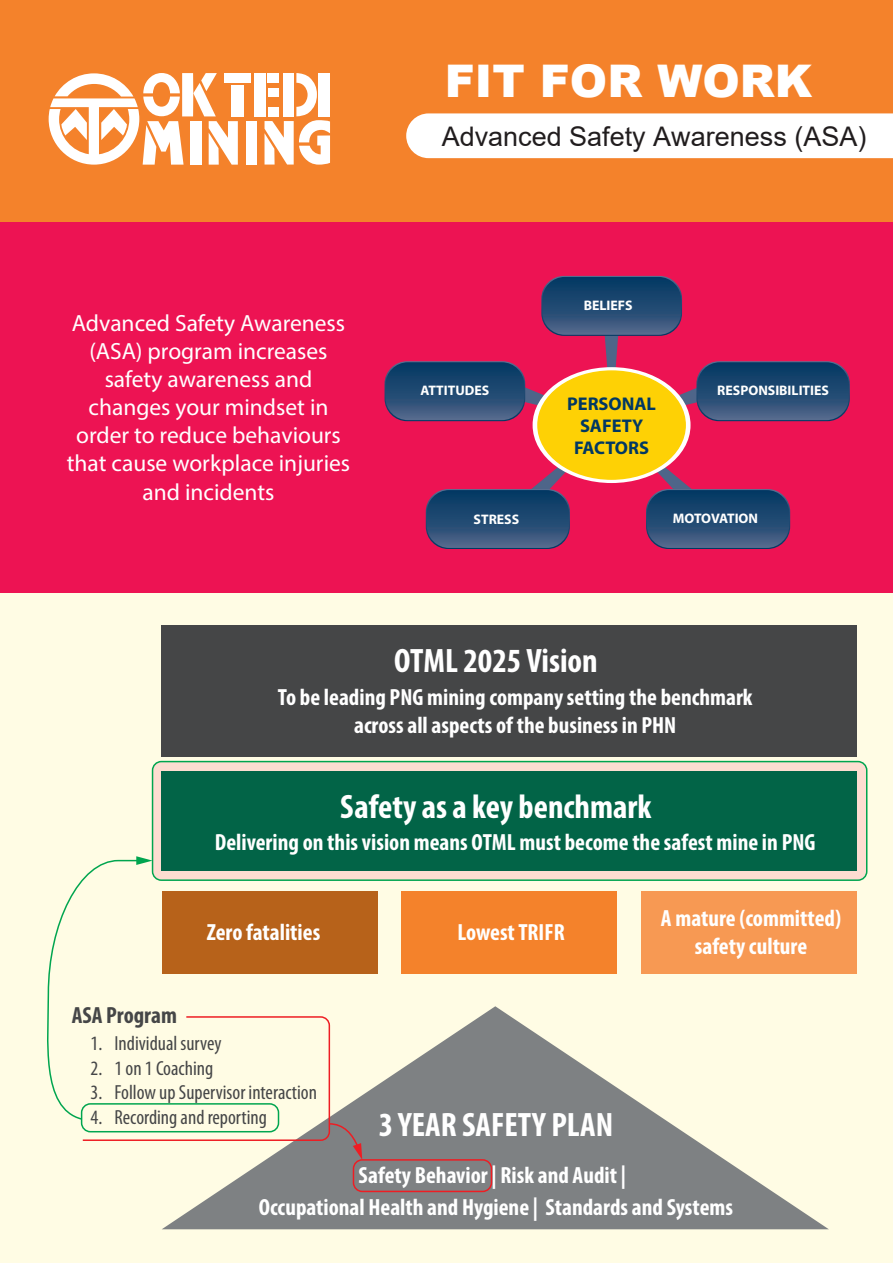
<style>
.page{position:relative;width:893px;height:1263px;background:#fff}
.page>*{position:absolute;margin:0;border:0;box-sizing:border-box;transform-origin:0 0}
.t1{font:900 45px "Arial";color:#fff}
.t2{font:700 condensed 34.05px "Myriad Pro";color:#fff}
.t3{font:27px "Arial";color:#211d1e}
.t4{font:700 condensed 23.4px/28.2px "Myriad Pro";color:#fff;text-align:center}
.t5{font:23.4px/28.2px "Myriad Pro";color:#fff;text-align:center}
.t6{font:700 condensed 23.4px "Myriad Pro";color:#454647}
.t7{font:condensed 20.4px "Myriad Pro";color:#454647}
.t8{font:700 18.45px/22.2px "Myriad Pro";color:#013863;text-align:center}
.t9{font:700 13.8px "Myriad Pro";color:#fff}
</style>
<div class="page">
<div style="left:0;top:593px;width:893px;height:670px;background:#fffce4"></div>
<div style="left:0;top:222px;width:893px;height:371px;background:#ed1353"></div>
<div style="left:153px;top:761px;width:714px;height:119px;background:#fdddd1;border-radius:9px"></div>
<div style="left:152px;top:761px;width:715px;height:120px;border:2px solid #00a54f;border-radius:9px"></div>
<div style="left:0;top:0;width:893px;height:222px;background:#f4822b"></div>
<div style="left:406px;top:113px;width:487px;height:45px;background:#fff"></div>
<div style="left:225px;top:73px;width:26px;height:10px;background:#fff"></div>
<div style="left:254px;top:73px;width:11px;height:43px;background:#fff"></div>
<div style="left:246px;top:121px;width:11px;height:44px;background:#fff"></div>
<div style="left:232px;top:85px;width:12px;height:31px;background:#fff"></div>
<svg style="left:265px;top:73px;width:65px;height:92px"></svg>
<svg style="left:49px;top:73px;width:189px;height:92px"></svg>
<svg style="left:162px;top:1006px;width:666px;height:223px;fill:#7e8183"></svg>
<div style="left:162px;top:892px;width:215px;height:82px;background:#b7621a"></div>
<div style="left:401px;top:892px;width:216px;height:82px;background:#f4822b"></div>
<div style="left:641px;top:892px;width:216px;height:82px;background:#f79953"></div>
<div style="left:162px;top:771px;width:695px;height:99px;background:#026447"></div>
<div style="left:162px;top:625px;width:695px;height:132px;background:#454647"></div>
<div style="left:353px;top:1159px;width:139px;height:33px;border:2px solid #ee1d23;border-radius:9px"></div>
<svg style="left:47px;top:856px;width:315px;height:304px"></svg>
<svg style="left:385px;top:276px;width:465px;height:273px"></svg>
<svg style="left:533px;top:367px;width:157px;height:116px;background:#fef2d1"></svg>
<div style="left:538px;top:371px;width:147px;height:108px;background:#fed105;border-radius:50%"></div>
<p class="t1" style="left:445px;top:49px;width:369px">FIT FOR WORK</p>
<p class="t3" style="left:442px;top:117px;width:426px">Advanced Safety Awareness (ASA)</p>
<p class="t5" style="left:67px;top:308px;width:285px">Advanced Safety Awareness (ASA) program increases safety awareness and changes your mindset in order to reduce behaviours that cause workplace injuries and incidents</p>
<p class="t9" style="left:584px;top:296px;width:50px">BELIEFS</p>
<p class="t9" style="left:420px;top:381px;width:70px">ATTITUDES</p>
<p class="t9" style="left:717px;top:381px;width:113px">RESPONSIBILITIES</p>
<p class="t8" style="left:567px;top:392px;width:90px">PERSONAL<br>SAFETY<br>FACTORS</p>
<p class="t9" style="left:474px;top:510px;width:47px">STRESS</p>
<p class="t9" style="left:673px;top:510px;width:87px">MOTOVATION</p>
<p class="t2" style="left:394px;top:639px;width:205px">OTML 2025 Vision</p>
<p class="t4" style="left:278px;top:682px;width:476px">To be leading PNG mining company setting the benchmark across all aspects of the business in PHN</p>
<p class="t2" style="left:340px;top:785px;width:313px">Safety as a key benchmark</p>
<p class="t4" style="left:215px;top:828px;width:602px">Delivering on this vision means OTML must become the safest mine in PNG</p>
<p class="t4" style="left:207px;top:917px;width:115px">Zero fatalities</p>
<p class="t4" style="left:457px;top:917px;width:109px">Lowest TRIFR</p>
<p class="t4" style="left:661px;top:903px;width:182px">A mature (committed) safety culture</p>
<p class="t6" style="left:72px;top:1000px;width:107px">ASA Program</p>
<p class="t7" style="left:91px;top:1032px;width:133px">1. Individual survey</p>
<p class="t7" style="left:91px;top:1057px;width:124px">2. 1 on 1 Coaching</p>
<p class="t7" style="left:91px;top:1081px;width:228px">3. Follow up Supervisor interaction</p>
<p class="t7" style="left:91px;top:1106px;width:178px">4. Recording and reporting</p>
<p class="t2" style="left:379px;top:1103px;width:236px">3 YEAR SAFETY PLAN</p>
<p class="t4" style="left:259px;top:1159px;width:476px;line-height:31.3px">Safety Behavior | Risk and Audit |<br>Occupational Health and Hygiene | Standards and Systems</p>
</div>
